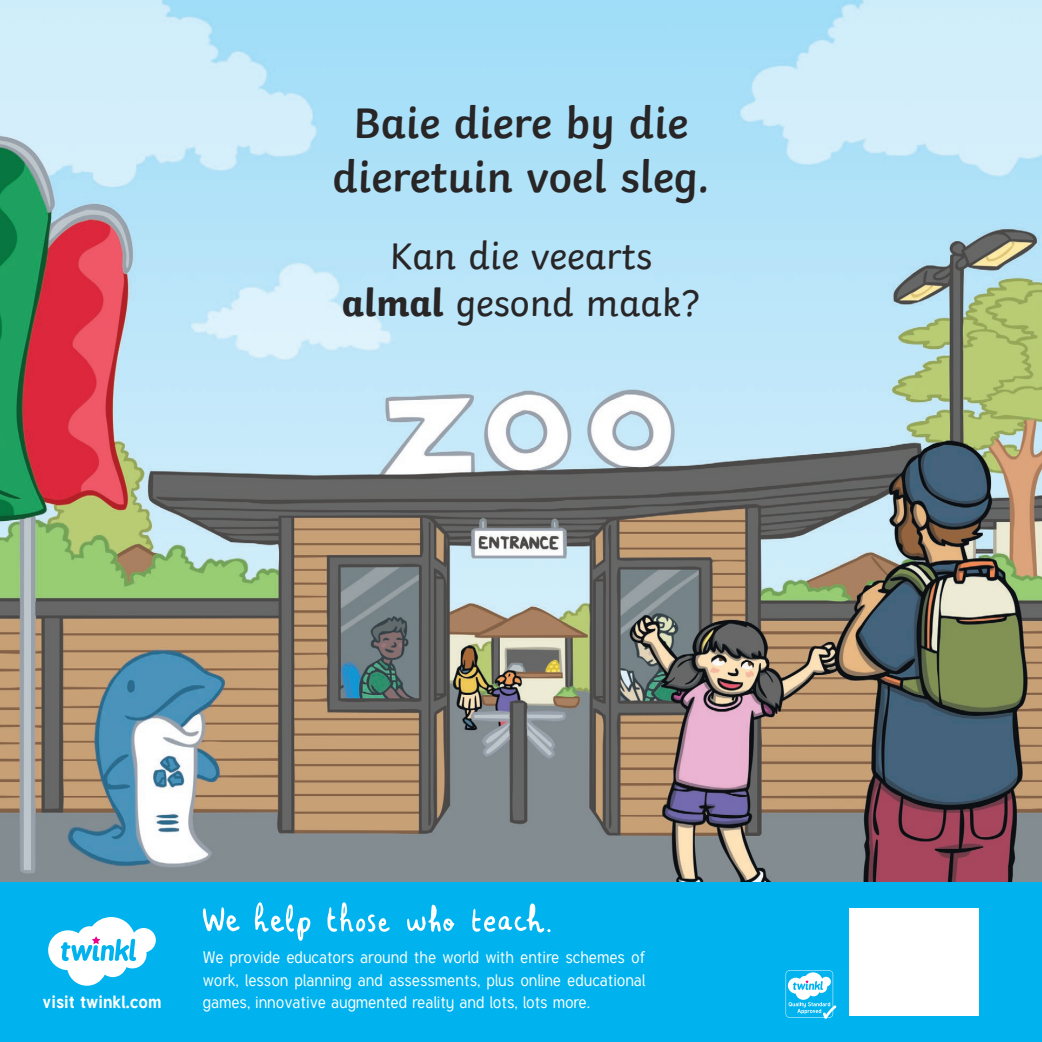
<style>
.page{position:relative;width:1042px;height:1042px;background:#fff}
.page>*{position:absolute;margin:0;border:0;box-sizing:border-box;transform-origin:0 0}
.Body_Copy{font:600 45px/54px "Twinkl";color:#282526;text-align:center}
.Body_Copy-2{font:39px/46.8px "Twinkl";color:#282526;text-align:center}
.t1{font:700 17.4px "Tuffy";color:#fff}
.Adult_Body_Copy{font:16.5px/22.5px "Tuffy";color:#fff}
.s1{font-weight:700}
</style>
<div class="page">
<img style="left:0;top:0;width:1042px;height:882px">
<div style="left:0;top:882px;width:1042px;height:160px;background:#00b3ef"></div>
<div style="left:849px;top:908px;width:129px;height:108px;background:#fff"></div>
<svg style="left:203px;top:907px;width:37px;height:25px"></svg>
<svg style="left:327px;top:902px;width:63px;height:30px"></svg>
<svg style="left:254px;top:902px;width:57px;height:39px"></svg>
<svg style="left:407px;top:904px;width:47px;height:28px"></svg>
<svg style="left:472px;top:903px;width:78px;height:30px"></svg>
<svg style="left:48px;top:917px;width:108px;height:68px"></svg>
<svg style="left:785px;top:970px;width:52px;height:49px"></svg>
<p class="Body_Copy" style="left:332px;top:92px;width:378px">Baie diere by die dieretuin voel sleg.</p>
<p class="Body_Copy-2" style="left:342px;top:229px;width:359px">Kan die veearts <span class="s1">almal</span> gesond maak?</p>
<p class="Adult_Body_Copy" style="left:203px;top:946px;width:444px">We provide educators around the world with entire schemes of work, lesson planning and assessments, plus online educational</p>
<p class="t1" style="left:43px;top:988px;width:120px">visit twinkl.com</p>
<p class="Adult_Body_Copy" style="left:203px;top:991px;width:389px">games, innovative augmented reality and lots, lots more.</p>
</div>
